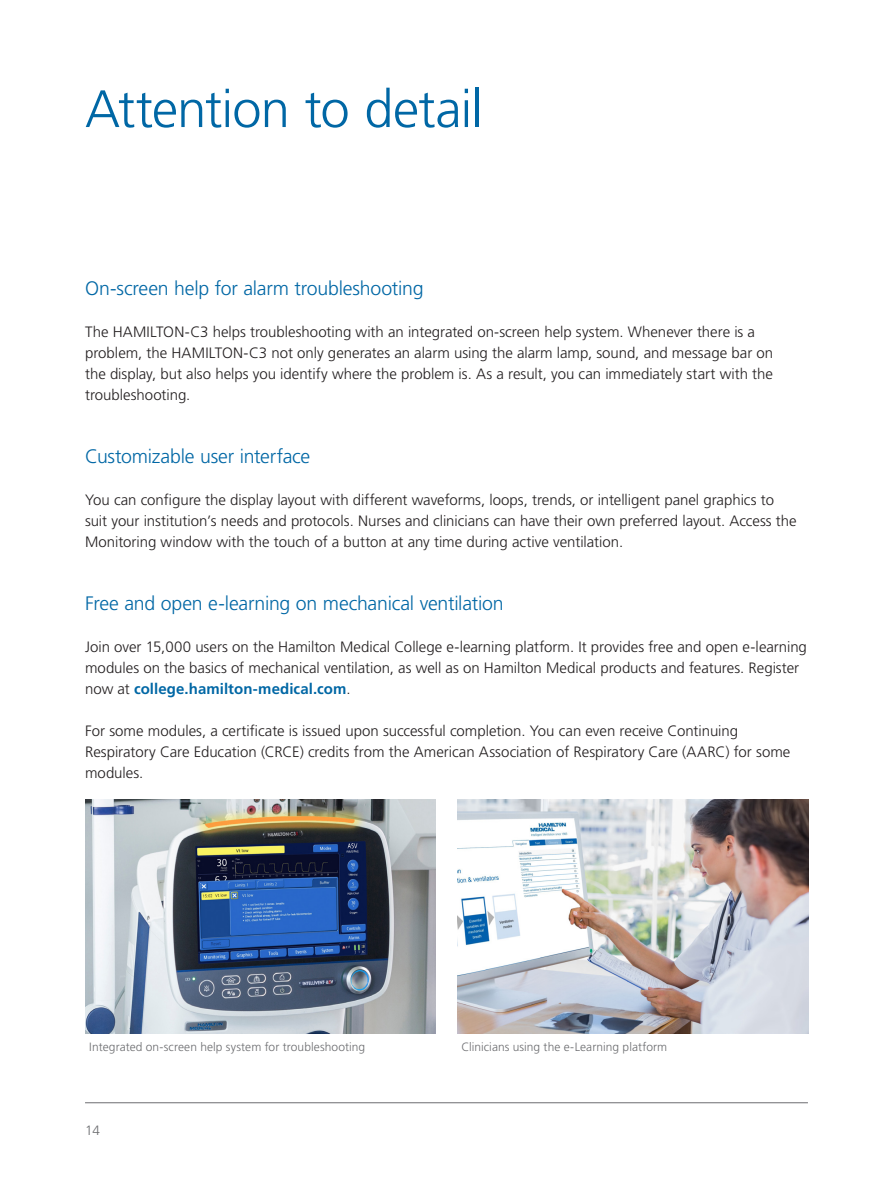
<style>
.page{position:relative;width:893px;height:1188px;background:#fff}
.page>*{position:absolute;margin:0;border:0;box-sizing:border-box;transform-origin:0 0}
.headline_small{font:300 52.5px "Frutiger LT Std";letter-spacing:-.02em;color:#0067a5}
.subheadlline_small{font:300 19.5px "Frutiger LT Std";letter-spacing:-.01em;color:#0067a5}
.subheadlline_small-2{font:300 15px/21px "Frutiger LT Std";color:#231f20}
.t1{font:300 13.5px "Frutiger LT Std";color:#6c6d70}
.t2{font:300 12px "Frutiger LT Std";letter-spacing:.005em;color:#6c6d70}
.s1{font-weight:700;color:#0067a5}
</style>
<div class="page">
<img style="left:85px;top:799px;width:351px;height:234px">
<img style="left:458px;top:799px;width:351px;height:234px">
<hr style="left:85px;top:1103px;width:723px;height:1px;background:#6c6d70">
<p class="headline_small" style="left:85px;top:79px;width:399px">Attention to detail</p>
<p class="subheadlline_small" style="left:85px;top:277px;width:340px">On-screen help for alarm troubleshooting</p>
<p class="subheadlline_small-2" style="left:85px;top:322px;width:690px">The HAMILTON-C3 helps troubleshooting with an integrated on-screen help system. Whenever there is a problem, the HAMILTON-C3 not only generates an alarm using the alarm lamp, sound, and message bar on the display, but also helps you identify where the problem is. As a result, you can immediately start with the troubleshooting.</p>
<p class="subheadlline_small" style="left:85px;top:445px;width:227px">Customizable user interface</p>
<p class="subheadlline_small-2" style="left:85px;top:490px;width:713px">You can configure the display layout with different waveforms, loops, trends, or intelligent panel graphics to suit your institution’s needs and protocols. Nurses and clinicians can have their own preferred layout. Access the<br>Monitoring window with the touch of a button at any time during active ventilation.</p>
<p class="subheadlline_small" style="left:85px;top:592px;width:420px">Free and open e-learning on mechanical ventilation</p>
<p class="subheadlline_small-2" style="left:85px;top:637px;width:723px">Join over 15,000 users on the Hamilton Medical College e-learning platform. It provides free and open e-learning modules on the basics of mechanical ventilation, as well as on Hamilton Medical products and features. Register now at <span class="s1">college.hamilton-medical.com</span>.</p>
<p class="subheadlline_small-2" style="left:85px;top:721px;width:707px">For some modules, a certificate is issued upon successful completion. You can even receive Continuing<br>Respiratory Care Education (CRCE) credits from the American Association of Respiratory Care (AARC) for some modules.</p>
<p class="t2" style="left:89px;top:1040px;width:278px">Integrated on-screen help system for troubleshooting</p>
<p class="t2" style="left:461px;top:1040px;width:207px">Clinicians using the e-Learning platform</p>
<p class="t1" style="left:85px;top:1123px;width:17px">14</p>
</div>
